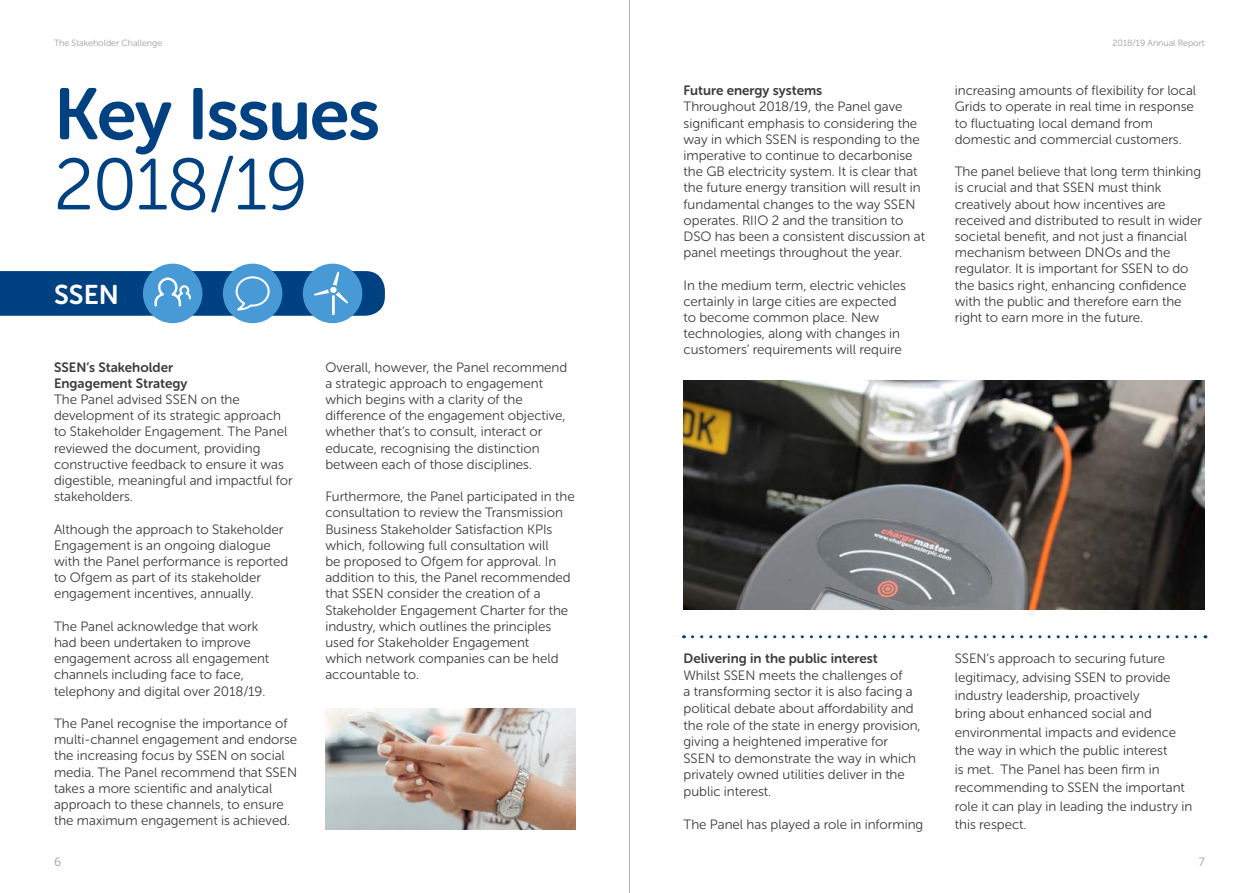
<style>
.page{position:relative;width:1259px;height:893px;background:#fff}
.page>*{position:absolute;margin:0;border:0;box-sizing:border-box;transform-origin:0 0}
.t1{font:72.3px "Museo Sans Rounded 700";letter-spacing:-.02em;color:#004182}
.t2{font:72.3px "Museo Sans Rounded 300";letter-spacing:-.02em;color:#004182}
.t3{font:27px "Museo Sans Rounded 700";color:#fff}
.t4{font:13.5px/16.2px "Museo Sans Rounded 300";color:#3c3c3b}
.t5{font:13.5px/16.2px "Museo Sans Rounded 700";color:#3c3c3b}
.t6{font:12px "Museo Sans Rounded 300";color:#9d9d9c}
.t7{font:9px "Museo Sans Rounded 300";color:#9d9d9c}
</style>
<div class="page">
<div style="left:143px;top:264px;width:59px;height:59px;background:#479ad5;border-radius:50%"></div>
<div style="left:223px;top:264px;width:59px;height:59px;background:#479ad5;border-radius:50%"></div>
<div style="left:303px;top:264px;width:59px;height:59px;background:#479ad5;border-radius:50%"></div>
<svg style="left:0;top:271px;width:385px;height:45px"></svg>
<img style="left:683px;top:380px;width:521px;height:230px">
<img style="left:325px;top:708px;width:250px;height:121px">
<svg style="left:692px;top:635px;width:514px;height:3px"></svg>
<hr style="left:629px;top:0;width:1px;height:893px;background:#b3b2b2">
<p class="t7" style="left:54px;top:38px;width:110px">The Stakeholder Challenge</p>
<h1 class="t1" style="left:54px;top:74px;width:328px">Key Issues</h1>
<h1 class="t2" style="left:54px;top:146px;width:255px">2018/19</h1>
<h2 class="t3" style="left:54px;top:279px;width:66px">SSEN</h2>
<p class="t5" style="left:54px;top:359px;width:135px">SSEN’s Stakeholder<br>Engagement Strategy</p>
<p class="t4" style="left:54px;top:391px;width:240px">The Panel advised SSEN on the development of its strategic approach to Stakeholder Engagement. The Panel reviewed the document, providing constructive feedback to ensure it was digestible, meaningful and impactful for stakeholders.</p>
<p class="t4" style="left:54px;top:521px;width:236px">Although the approach to Stakeholder Engagement is an ongoing dialogue with the Panel performance is reported to Ofgem as part of its stakeholder engagement incentives, annually.</p>
<p class="t4" style="left:54px;top:618px;width:217px">The Panel acknowledge that work had been undertaken to improve engagement across all engagement channels including face to face, telephony and digital over 2018/19.</p>
<p class="t4" style="left:54px;top:715px;width:245px">The Panel recognise the importance of multi-channel engagement and endorse the increasing focus by SSEN on social media. The Panel recommend that SSEN takes a more scientific and analytical approach to these channels, to ensure the maximum engagement is achieved.</p>
<p class="t6" style="left:54px;top:855px;width:9px">6</p>
<p class="t4" style="left:325px;top:359px;width:243px">Overall, however, the Panel recommend a strategic approach to engagement which begins with a clarity of the difference of the engagement objective, whether that’s to consult, interact or educate, recognising the distinction between each of those disciplines.</p>
<p class="t4" style="left:325px;top:489px;width:251px">Furthermore, the Panel participated in the consultation to review the Transmission Business Stakeholder Satisfaction KPIs which, following full consultation will<br>be proposed to Ofgem for approval. In addition to this, the Panel recommended that SSEN consider the creation of a Stakeholder Engagement Charter for the industry, which outlines the principles used for Stakeholder Engagement<br>which network companies can be held accountable to.</p>
<p class="t5" style="left:683px;top:82px;width:140px">Future energy systems</p>
<p class="t4" style="left:683px;top:99px;width:243px">Throughout 2018/19, the Panel gave significant emphasis to considering the way in which SSEN is responding to the imperative to continue to decarbonise the GB electricity system. It is clear that the future energy transition will result in fundamental changes to the way SSEN operates. RIIO 2 and the transition to DSO has been a consistent discussion at panel meetings throughout the year.</p>
<p class="t4" style="left:683px;top:277px;width:224px">In the medium term, electric vehicles certainly in large cities are expected to become common place. New technologies, along with changes in customers’ requirements will require</p>
<p class="t7" style="left:1112px;top:38px;width:94px">2018/19 Annual Report</p>
<p class="t4" style="left:954px;top:83px;width:243px">increasing amounts of flexibility for local Grids to operate in real time in response to fluctuating local demand from domestic and commercial customers.</p>
<p class="t4" style="left:954px;top:164px;width:249px">The panel believe that long term thinking is crucial and that SSEN must think creatively about how incentives are received and distributed to result in wider societal benefit, and not just a financial mechanism between DNOs and the regulator. It is important for SSEN to do the basics right, enhancing confidence with the public and therefore earn the right to earn more in the future.</p>
<p class="t5" style="left:683px;top:650px;width:196px">Delivering in the public interest</p>
<p class="t4" style="left:683px;top:667px;width:239px;line-height:16.6px">Whilst SSEN meets the challenges of<br>a transforming sector it is also facing a political debate about affordability and the role of the state in energy provision, giving a heightened imperative for SSEN to demonstrate the way in which privately owned utilities deliver in the public interest.</p>
<p class="t4" style="left:683px;top:816px;width:241px">The Panel has played a role in informing</p>
<p class="t4" style="left:955px;top:649px;width:239px;line-height:18.5px">SSEN’s approach to securing future legitimacy, advising SSEN to provide industry leadership, proactively<br>bring about enhanced social and environmental impacts and evidence the way in which the public interest<br>is met. The Panel has been firm in recommending to SSEN the important role it can play in leading the industry in this respect.</p>
<p class="t6" style="left:1198px;top:855px;width:8px">7</p>
</div>
